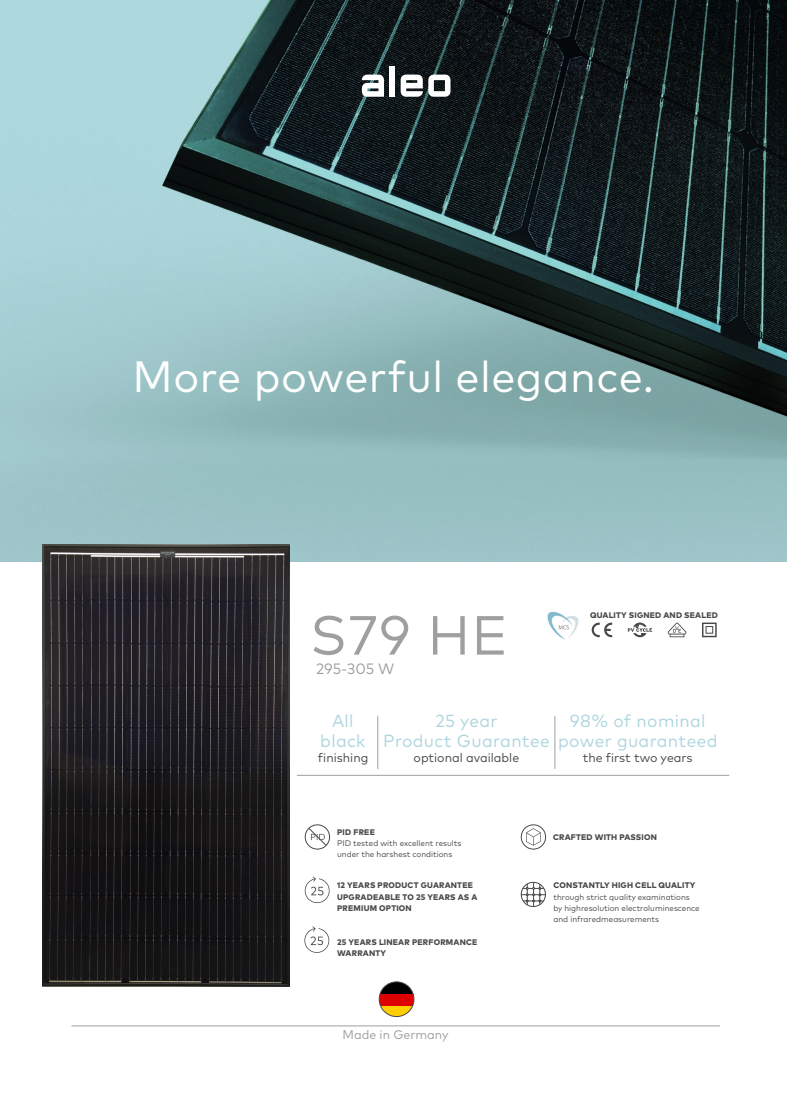
<style>
.page{position:relative;width:787px;height:1095px;background:#fff}
.page>*{position:absolute;margin:0;border:0;box-sizing:border-box;transform-origin:0 0}
.t1{font:55px "Mark Pro";color:#9d9fa1}
.t2{font:43.75px "Mark Pro";letter-spacing:.01em;color:#fff}
.t3{font:17.5px/20px "Mark Pro";letter-spacing:.02em;color:#aed5df;text-align:center}
.t4{font:15px "Mark Pro";color:#9d9fa1}
.t5{font:12.5px "Mark Pro";color:#4a4846}
.t6{font:12.5px "Mark Pro";color:#9d9fa1}
.t7{font:800 8.12px/11.2px "Mark Pro";letter-spacing:.025em;color:#4a4846}
.t8{font:8.12px/11.2px "Mark Pro";color:#4a4846}
</style>
<div class="page">
<img style="left:0;top:0;width:787px;height:562px">
<svg style="left:379px;top:982px;width:35px;height:12px"></svg>
<svg style="left:380px;top:1006px;width:33px;height:10px"></svg>
<div style="left:379px;top:994px;width:35px;height:12px;background:#d00"></div>
<div style="left:379px;top:981px;width:35px;height:36px;border:1px solid #4a4846;border-radius:50%"></div>
<hr style="left:71px;top:1025px;width:649px;height:1px;background:#9d9fa1">
<hr style="left:297px;top:775px;width:432px;height:1px;background:#9d9fa1">
<svg style="left:305px;top:876px;width:24px;height:27px"></svg>
<div style="left:305px;top:824px;width:25px;height:25px;border:1px solid #4a4846;border-radius:50%"></div>
<svg style="left:308px;top:827px;width:19px;height:19px"></svg>
<svg style="left:591px;top:622px;width:21px;height:15px"></svg>
<svg style="left:628px;top:623px;width:24px;height:14px"></svg>
<svg style="left:667px;top:622px;width:19px;height:15px"></svg>
<svg style="left:702px;top:623px;width:14px;height:14px"></svg>
<hr style="left:554px;top:716px;width:1px;height:53px;background:#9d9fa1">
<hr style="left:377px;top:716px;width:1px;height:53px;background:#9d9fa1">
<div style="left:521px;top:824px;width:25px;height:25px;border:1px solid #4a4846;border-radius:50%"></div>
<svg style="left:526px;top:828px;width:15px;height:18px"></svg>
<svg style="left:362px;top:75px;width:22px;height:22px"></svg>
<div style="left:389px;top:66px;width:6px;height:31px;background:#fff"></div>
<svg style="left:400px;top:75px;width:50px;height:22px"></svg>
<img style="left:547px;top:611px;width:32px;height:29px">
<svg style="left:521px;top:882px;width:24px;height:24px"></svg>
<div style="left:521px;top:882px;width:24px;height:25px;border:1px solid #4a4846;border-radius:50%"></div>
<img style="left:43px;top:545px;width:246px;height:441px">
<svg style="left:304px;top:926px;width:25px;height:27px"></svg>
<h2 class="t2" style="left:133px;top:344px;width:523px">More powerful elegance.</h2>
<h1 class="t1" style="left:310px;top:594px;width:199px">S79 HE</h1>
<h3 class="t4" style="left:316px;top:658px;width:80px">295-305 W</h3>
<p class="t7" style="left:590px;top:608px;width:129px">QUALITY SIGNED AND SEALED</p>
<h3 class="t3" style="left:320px;top:709px;width:47px">All black</h3>
<h3 class="t5" style="left:318px;top:748px;width:52px">finishing</h3>
<h3 class="t3" style="left:383px;top:709px;width:168px">25 year<br>Product Guarantee</h3>
<h3 class="t5" style="left:413px;top:748px;width:107px">optional available</h3>
<h3 class="t3" style="left:558px;top:709px;width:161px">98% of nominal power guaranteed</h3>
<h3 class="t5" style="left:582px;top:748px;width:111px">the first two years</h3>
<p class="t7" style="left:337px;top:825px;width:39px">PID FREE</p>
<p class="t8" style="left:337px;top:837px;width:126px">PID tested with excellent results under the harshest conditions</p>
<p class="t7" style="left:553px;top:831px;width:105px">CRAFTED WITH PASSION</p>
<p class="t7" style="left:337px;top:879px;width:142px">12 YEARS PRODUCT GUARANTEE<br>UPGRADEABLE TO 25 YEARS AS A<br>PREMIUM OPTION</p>
<p class="t7" style="left:553px;top:879px;width:143px">CONSTANTLY HIGH CELL QUALITY</p>
<p class="t8" style="left:553px;top:890px;width:148px">through strict quality examinations by highresolution electroluminescence and infraredmeasurements</p>
<p class="t7" style="left:337px;top:935px;width:142px">25 YEARS LINEAR PERFORMANCE<br>WARRANTY</p>
<h3 class="t6" style="left:342px;top:1025px;width:108px">Made in Germany</h3>
</div>
